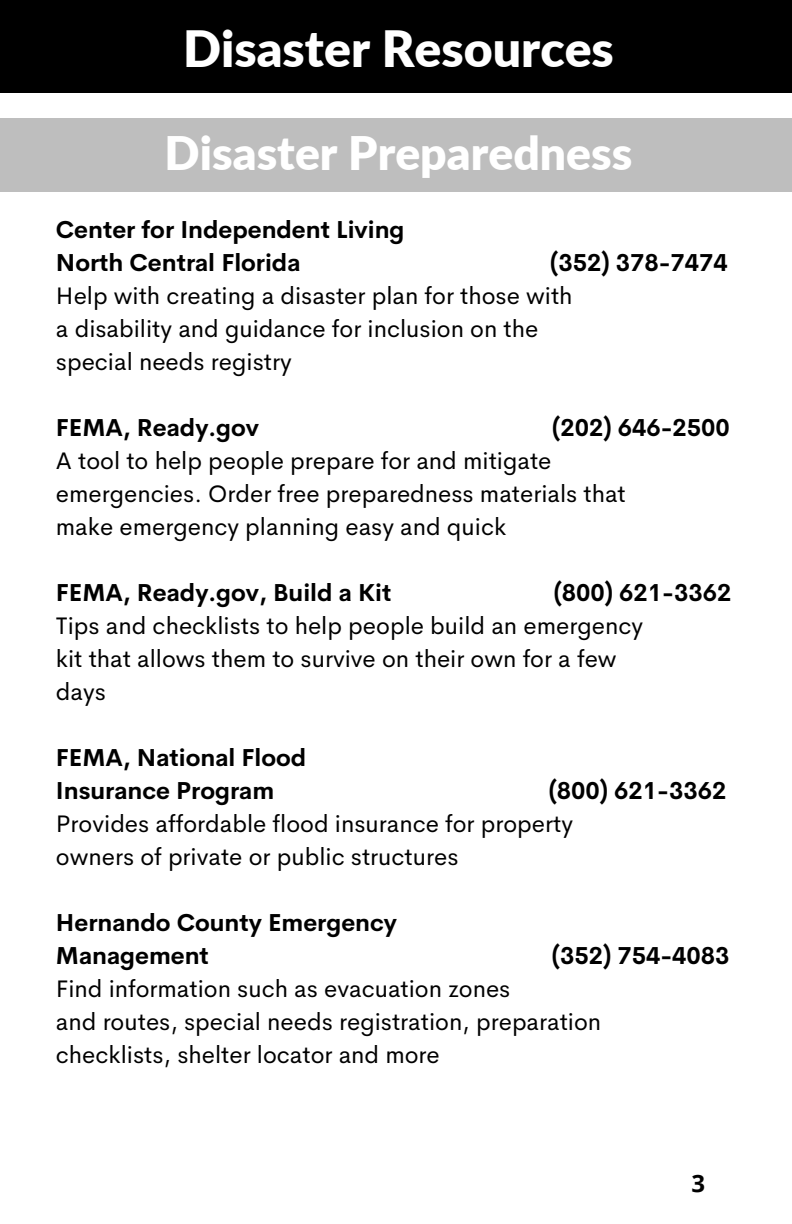
<style>
.page{position:relative;width:792px;height:1224px;background:#fff}
.page>*{position:absolute;margin:0;border:0;box-sizing:border-box;transform-origin:0 0}
.t1{font:900 50px "Lato";color:#fff}
.t2{font:900 46.2px "Lato";color:#fff}
.t3{font:24px/33px "Cerebri Sans";color:#000}
.t4{font:700 24px/33px "Cerebri Sans";color:#000}
.t5{font:700 24px "Open Sans";color:#000}
</style>
<div class="page">
<div style="left:0;top:0;width:792px;height:92px;background:#000"></div>
<div style="left:0;top:118px;width:792px;height:74px;background:#bebebe"></div>
<h1 class="t1" style="left:183px;top:18px;width:432px">Disaster Resources</h1>
<h2 class="t2" style="left:165px;top:125px;width:469px">Disaster Preparedness</h2>
<p class="t4" style="left:56px;top:213px;width:350px">Center for Independent Living<br>North Central Florida</p>
<p class="t4" style="left:550px;top:246px;width:179px">(352) 378-7474</p>
<p class="t3" style="left:56px;top:279px;width:518px">Help with creating a disaster plan for those with a disability and guidance for inclusion on the special needs registry</p>
<p class="t4" style="left:56px;top:411px;width:205px">FEMA, Ready.gov</p>
<p class="t4" style="left:552px;top:411px;width:179px">(202) 646-2500</p>
<p class="t3" style="left:56px;top:444px;width:571px">A tool to help people prepare for and mitigate emergencies. Order free preparedness materials that make emergency planning easy and quick</p>
<p class="t4" style="left:56px;top:576px;width:337px">FEMA, Ready.gov, Build a Kit</p>
<p class="t4" style="left:554px;top:576px;width:179px">(800) 621-3362</p>
<p class="t3" style="left:56px;top:609px;width:589px">Tips and checklists to help people build an emergency kit that allows them to survive on their own for a few days</p>
<p class="t4" style="left:56px;top:741px;width:252px">FEMA, National Flood<br>Insurance Program</p>
<p class="t4" style="left:549px;top:774px;width:179px">(800) 621-3362</p>
<p class="t3" style="left:56px;top:807px;width:519px">Provides affordable flood insurance for property owners of private or public structures</p>
<p class="t4" style="left:56px;top:906px;width:343px">Hernando County Emergency<br>Management</p>
<p class="t4" style="left:552px;top:939px;width:179px">(352) 754-4083</p>
<p class="t3" style="left:56px;top:972px;width:547px">Find information such as evacuation zones<br>and routes, special needs registration, preparation checklists, shelter locator and more</p>
<p class="t5" style="left:691px;top:1166px;width:15px">3</p>
</div>
